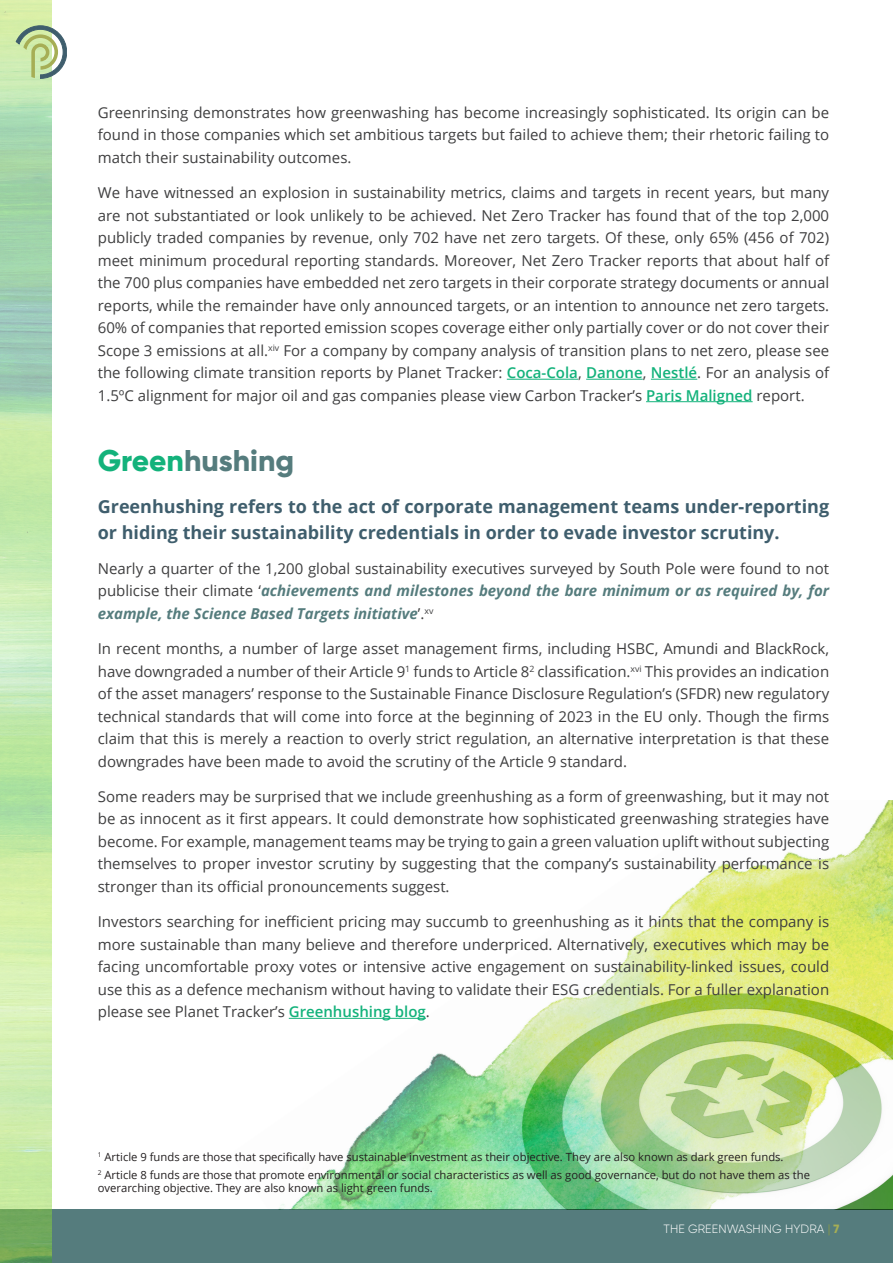
<style>
.page{position:relative;width:893px;height:1263px;background:#fff}
.page>*{position:absolute;margin:0;border:0;box-sizing:border-box;transform-origin:0 0}
.t1{font:800 30px "Gilroy";color:#557c7d}
.t2{font:700 18px/25.5px "Open Sans";color:#3f5e6d}
.t3{font:15px/22.5px "Open Sans";color:#3e3e3f;text-align:justify}
.t4{font:300 12px "Gilroy";letter-spacing:.01em;color:#fff}
.t5{font:11.25px/13.5px "Open Sans";color:#231f20}
.s1{font-weight:600;color:#13b27b}
.s2{color:#13b27b}
.s3{font-weight:700;font-style:italic;color:#557c7d}
.s4{color:#97a23a}
.s5{font-weight:800;color:#a6ae55}
</style>
<div class="page">
<img style="left:230px;top:800px;width:663px;height:410px">
<div style="left:0;top:1210px;width:893px;height:53px;background:#557c7d"></div>
<img style="left:0;top:0;width:51px;height:1262px">
<svg style="left:16px;top:26px;width:51px;height:53px"></svg>
<hr style="left:507px;top:379px;width:71px;height:1px;background:#13b27b">
<hr style="left:586px;top:379px;width:57px;height:1px;background:#13b27b">
<hr style="left:651px;top:379px;width:46px;height:1px;background:#13b27b">
<hr style="left:646px;top:401px;width:107px;height:1px;background:#13b27b">
<hr style="left:289px;top:1018px;width:137px;height:1px;background:#13b27b">
<p class="t3" style="left:98px;top:101px;width:733px">Greenrinsing demonstrates how greenwashing has become increasingly sophisticated. Its origin can be found in those companies which set ambitious targets but failed to achieve them; their rhetoric failing to match their sustainability outcomes.</p>
<p class="t3" style="left:98px;top:181px;width:733px">We have witnessed an explosion in sustainability metrics, claims and targets in recent years, but many are not substantiated or look unlikely to be achieved. Net Zero Tracker has found that of the top 2,000 publicly traded companies by revenue, only 702 have net zero targets. Of these, only 65% (456 of 702) meet minimum procedural reporting standards. Moreover, Net Zero Tracker reports that about half of the 700 plus companies have embedded net zero targets in their corporate strategy documents or annual reports, while the remainder have only announced targets, or an intention to announce net zero targets.<br>60% of companies that reported emission scopes coverage either only partially cover or do not cover their Scope 3 emissions at all.<sup>xiv</sup> For a company by company analysis of transition plans to net zero, please see the following climate transition reports by Planet Tracker: <span class="s1">Coca-Cola</span>, <span class="s1">Danone</span>, <span class="s1">Nestlé</span>. For an analysis of 1.5ºC alignment for major oil and gas companies please view Carbon Tracker’s <span class="s1">Paris Maligned</span> report.</p>
<p class="t1" style="left:98px;top:441px;width:198px"><span class="s2">Green</span>hushing</p>
<p class="t2" style="left:98px;top:493px;width:733px">Greenhushing refers to the act of corporate management teams under-reporting or hiding their sustainability credentials in order to evade investor scrutiny.</p>
<p class="t3" style="left:98px;top:557px;width:733px">Nearly a quarter of the 1,200 global sustainability executives surveyed by South Pole were found to not publicise their climate ‘<span class="s3">achievements and milestones beyond the bare minimum or as required by, for example, the Science Based Targets initiative</span>’.<sup>xv</sup></p>
<p class="t3" style="left:98px;top:637px;width:733px">In recent months, a number of large asset management firms, including HSBC, Amundi and BlackRock, have downgraded a number of their Article 9<sup>1</sup> funds to Article 8<sup>2</sup> classification.<sup>xvi</sup> This provides an indication of the asset managers’ response to the Sustainable Finance Disclosure Regulation’s (SFDR) new regulatory technical standards that will come into force at the beginning of 2023 in the EU only. Though the firms claim that this is merely a reaction to overly strict regulation, an alternative interpretation is that these downgrades have been made to avoid the scrutiny of the Article 9 standard.</p>
<p class="t3" style="left:98px;top:785px;width:733px">Some readers may be surprised that we include greenhushing as a form of greenwashing, but it may not be as innocent as it first appears. It could demonstrate how sophisticated greenwashing strategies have become. For example, management teams may be trying to gain a green valuation uplift without subjecting themselves to proper investor scrutiny by suggesting that the company’s sustainability performance is stronger than its official pronouncements suggest.</p>
<p class="t3" style="left:98px;top:910px;width:733px">Investors searching for inefficient pricing may succumb to greenhushing as it hints that the company is more sustainable than many believe and therefore underpriced. Alternatively, executives which may be facing uncomfortable proxy votes or intensive active engagement on sustainability-linked issues, could use this as a defence mechanism without having to validate their ESG credentials. For a fuller explanation please see Planet Tracker’s <span class="s1">Greenhushing blog</span>.</p>
<p class="t5" style="left:98px;top:1150px;width:687px"><sup>1</sup> Article 9 funds are those that specifically have sustainable investment as their objective. They are also known as dark green funds.</p>
<p class="t5" style="left:98px;top:1168px;width:714px"><sup>2</sup> Article 8 funds are those that promote environmental or social characteristics as well as good governance, but do not have them as the overarching objective. They are also known as light green funds.</p>
<p class="t4" style="left:663px;top:1222px;width:177px">THE GREENWASHING HYDRA <span class="s4">|</span> <span class="s5">7</span></p>
</div>
